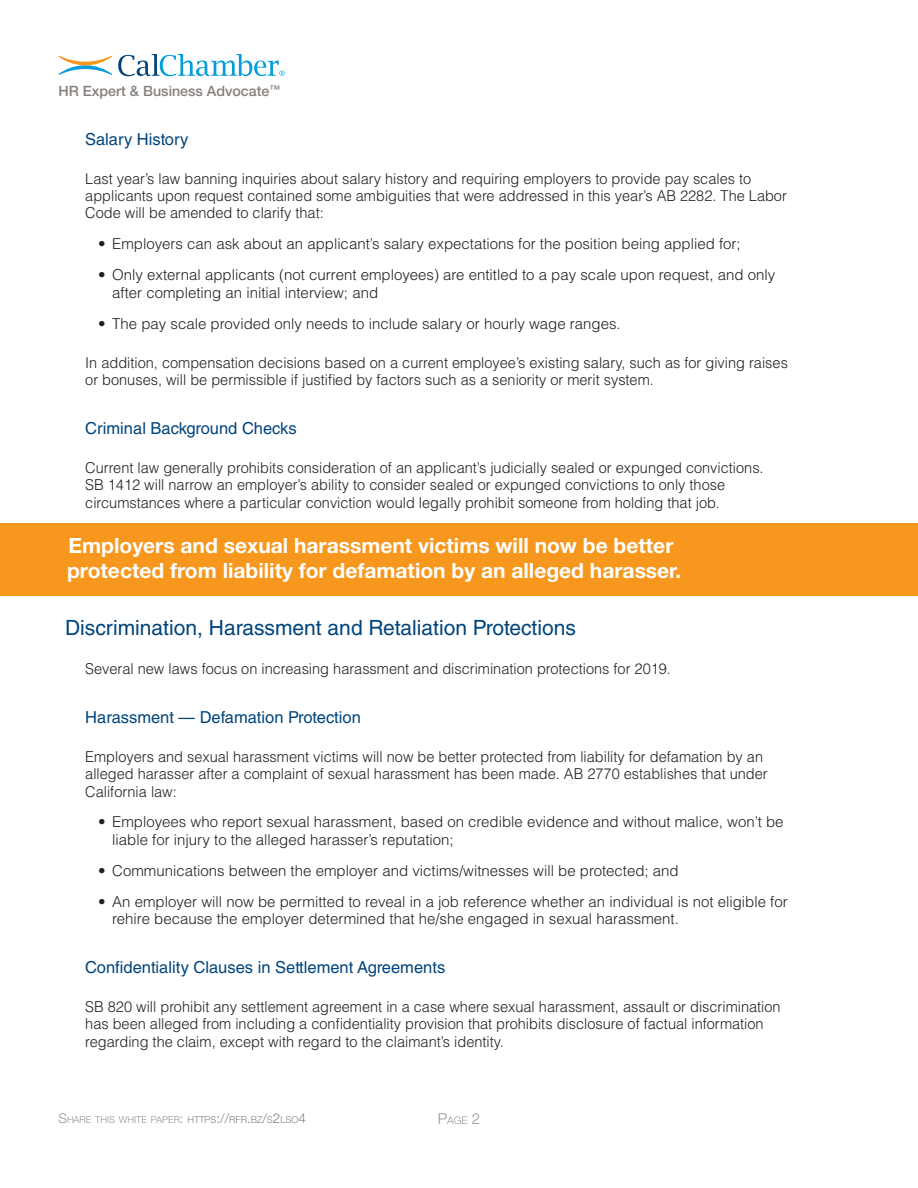
<style>
.page{position:relative;width:918px;height:1188px;background:#fff}
.page>*{position:absolute;margin:0;border:0;box-sizing:border-box;transform-origin:0 0}
.t1{font:700 21px/25.2px "Helvetica Neue LT Std";color:#fff}
.t2{font:21px "Helvetica LT Std";color:#00447b}
.t3{font:16.5px "Helvetica LT Std";color:#00447b}
.t4{font:300 15px/17.4px "Helvetica LT Std";color:#231f20}
.t5{font:500 14.25px "Helvetica Neue LT Std";color:#867f7c}
.t6{font:300 10.5px "Helvetica Neue LT Std";color:#939598}
.t7{font:300 9.45px "Helvetica Neue LT Std";color:#939598}
.s1{font-size:13.5px}
.s2{color:#867f7c}
.s3{font-size:13.5px;color:#867f7c}
.s4{font-size:15px}
</style>
<div class="page">
<svg style="left:59px;top:56px;width:53px;height:19px"></svg>
<svg style="left:118px;top:54px;width:167px;height:22px"></svg>
<div style="left:0;top:523px;width:918px;height:72px;background:#f7971d"></div>
<p class="t5" style="left:59px;top:83px;width:223px">HR Expert &amp; Business Advocate<sup>™</sup></p>
<p class="t3" style="left:85px;top:129px;width:105px">Salary History</p>
<p class="t4" style="left:85px;top:170px;width:703px">Last year’s law banning inquiries about salary history and requiring employers to provide pay scales to applicants upon request contained some ambiguities that were addressed in this year’s AB 2282. The Labor<br>Code will be amended to clarify that:</p>
<p class="t4" style="left:98px;top:235px;width:644px">• Employers can ask about an applicant’s salary expectations for the position being applied for;</p>
<p class="t4" style="left:112px;top:266px;width:665px;text-indent:-14px">• Only external applicants (not current employees) are entitled to a pay scale upon request, and only after completing an initial interview; and</p>
<p class="t4" style="left:98px;top:314px;width:524px">• The pay scale provided only needs to include salary or hourly wage ranges.</p>
<p class="t4" style="left:85px;top:353px;width:704px">In addition, compensation decisions based on a current employee’s existing salary, such as for giving raises or bonuses, will be permissible if justified by factors such as a seniority or merit system.</p>
<p class="t3" style="left:85px;top:418px;width:213px">Criminal Background Checks</p>
<p class="t4" style="left:85px;top:459px;width:680px">Current law generally prohibits consideration of an applicant’s judicially sealed or expunged convictions.<br>SB 1412 will narrow an employer’s ability to consider sealed or expunged convictions to only those circumstances where a particular conviction would legally prohibit someone from holding that job.</p>
<h1 class="t1" style="left:67px;top:533px;width:616px">Employers and sexual harassment victims will now be better protected from liability for defamation by an alleged harasser.</h1>
<h1 class="t2" style="left:65px;top:615px;width:512px">Discrimination, Harassment and Retaliation Protections</h1>
<p class="t4" style="left:85px;top:660px;width:587px">Several new laws focus on increasing harassment and discrimination protections for 2019.</p>
<p class="t3" style="left:85px;top:707px;width:277px">Harassment — Defamation Protection</p>
<p class="t4" style="left:85px;top:748px;width:684px">Employers and sexual harassment victims will now be better protected from liability for defamation by an alleged harasser after a complaint of sexual harassment has been made. AB 2770 establishes that under<br>California law:</p>
<p class="t4" style="left:112px;top:813px;width:673px;text-indent:-14px">• Employees who report sexual harassment, based on credible evidence and without malice, won’t be liable for injury to the alleged harasser’s reputation;</p>
<p class="t4" style="left:98px;top:862px;width:582px">• Communications between the employer and victims/witnesses will be protected; and</p>
<p class="t4" style="left:112px;top:892px;width:677px;text-indent:-14px">• An employer will now be permitted to reveal in a job reference whether an individual is not eligible for rehire because the employer determined that he/she engaged in sexual harassment.</p>
<p class="t3" style="left:85px;top:957px;width:361px">Confidentiality Clauses in Settlement Agreements</p>
<p class="t4" style="left:85px;top:998px;width:697px">SB 820 will prohibit any settlement agreement in a case where sexual harassment, assault or discrimination has been alleged from including a confidentiality provision that prohibits disclosure of factual information regarding the claim, except with regard to the claimant’s identity.</p>
<p class="t7" style="left:58px;top:1114px;width:249px"><span class="s1">S</span>HARE THIS WHITE PAPER<span class="s1">:</span> <span class="s2">HTTPS</span><span class="s3">://</span><span class="s2">RFR</span><span class="s3">.</span><span class="s2">BZ</span><span class="s3">/</span><span class="s2">S</span><span class="s3">2</span><span class="s2">LSO</span><span class="s3">4</span></p>
<p class="t6" style="left:438px;top:1114px;width:44px"><span class="s4">P</span>AGE <span class="s4">2</span></p>
</div>
